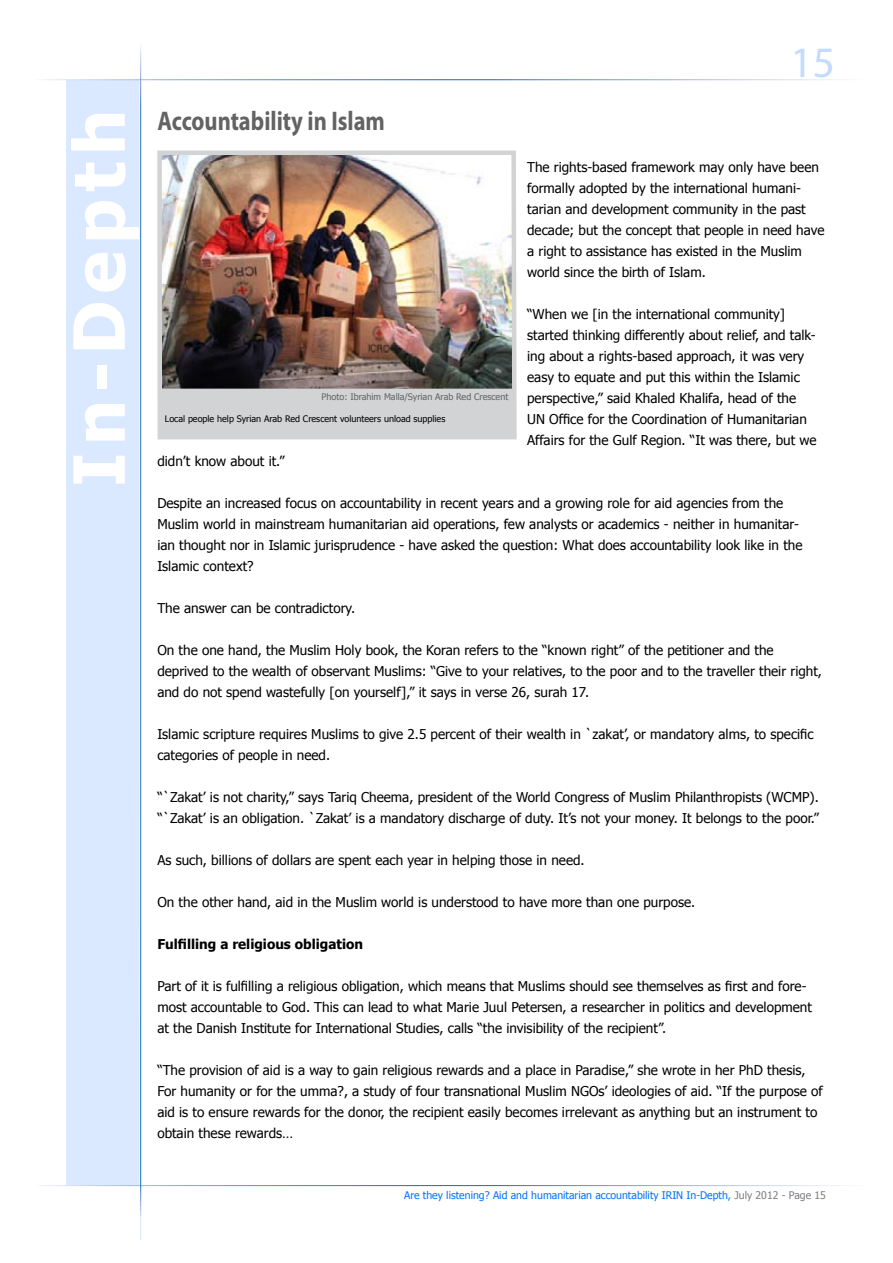
<style>
.page{position:relative;width:893px;height:1263px;background:#fff}
.page>*{position:absolute;margin:0;border:0;box-sizing:border-box;transform-origin:0 0}
.t1{font:700 70.8px "Tahoma";letter-spacing:.1em;color:#fff}
.t2{font:43.5px "Myriad Pro";color:#c3dbff}
.t3{font:700 27px "Myriad Pro";color:#636363;scale:.83 1}
.t4{font:13.5px/21px "Tahoma";color:#000}
.t5{font:700 13.5px "Tahoma";color:#000}
.t6{font:10.5px "Tahoma";color:#0073ff}
.t7{font:9px "Tahoma";color:#000}
.t8{font:9px "Tahoma";color:#636363}
.s1{color:#7c7e81}
</style>
<div class="page">
<div style="left:66px;top:80px;width:74px;height:1106px;background:#dae9ff"></div>
<hr style="left:15px;top:1185px;width:865px;height:1px;background:#fff">
<img style="left:157px;top:150px;width:360px;height:290px">
<h1 class="t1" style="left:49px;top:487px;width:379px;rotate:-90deg">In-Depth</h1>
<h3 class="t3" style="left:157px;top:103px;width:276px">Accountability in Islam</h3>
<p class="t8" style="left:322px;top:391px;width:188px">Photo: Ibrahim Malla/Syrian Arab Red Crescent</p>
<p class="t7" style="left:165px;top:412px;width:282px">Local people help Syrian Arab Red Crescent volunteers unload supplies</p>
<h2 class="t2" style="left:790px;top:35px;width:46px">15</h2>
<p class="t4" style="left:527px;top:156px;width:299px">The rights-based framework may only have been formally adopted by the international humani&shy;tarian and development community in the past decade; but the concept that people in need have a right to assistance has existed in the Muslim world since the birth of Islam.</p>
<p class="t4" style="left:527px;top:303px;width:291px">“When we [in the international community] started thinking differently about relief, and talk&shy;ing about a rights-based approach, it was very easy to equate and put this within the Islamic perspective,” said Khaled Khalifa, head of the UN Office for the Coordination of Humanitarian Affairs for the Gulf Region. “It was there, but we</p>
<p class="t4" style="left:157px;top:450px;width:129px">didn’t know about it.”</p>
<p class="t4" style="left:157px;top:492px;width:647px">Despite an increased focus on accountability in recent years and a growing role for aid agencies from the Muslim world in mainstream humanitarian aid operations, few analysts or academics - neither in humanitar&shy;ian thought nor in Islamic jurisprudence - have asked the question: What does accountability look like in the Islamic context?</p>
<p class="t4" style="left:157px;top:597px;width:199px">The answer can be contradictory.</p>
<p class="t4" style="left:157px;top:639px;width:666px">On the one hand, the Muslim Holy book, the Koran refers to the “known right” of the petitioner and the deprived to the wealth of observant Muslims: “Give to your relatives, to the poor and to the traveller their right, and do not spend wastefully [on yourself],” it says in verse 26, surah 17.</p>
<p class="t4" style="left:157px;top:723px;width:658px">Islamic scripture requires Muslims to give 2.5 percent of their wealth in `zakat’, or mandatory alms, to specific categories of people in need.</p>
<p class="t4" style="left:157px;top:786px;width:663px">“`Zakat’ is not charity,” says Tariq Cheema, president of the World Congress of Muslim Philanthropists (WCMP). “`Zakat’ is an obligation. `Zakat’ is a mandatory discharge of duty. It’s not your money. It belongs to the poor.”</p>
<p class="t4" style="left:157px;top:849px;width:429px">As such, billions of dollars are spent each year in helping those in need.</p>
<p class="t4" style="left:157px;top:891px;width:539px">On the other hand, aid in the Muslim world is understood to have more than one purpose.</p>
<p class="t5" style="left:157px;top:934px;width:207px">Fulfilling a religious obligation</p>
<p class="t4" style="left:157px;top:975px;width:656px">Part of it is fulfilling a religious obligation, which means that Muslims should see themselves as first and fore&shy;most accountable to God. This can lead to what Marie Juul Petersen, a researcher in politics and development at the Danish Institute for International Studies, calls “the invisibility of the recipient”.</p>
<p class="t4" style="left:157px;top:1059px;width:667px">“The provision of aid is a way to gain religious rewards and a place in Paradise,” she wrote in her PhD thesis, For humanity or for the umma?, a study of four transnational Muslim NGOs’ ideologies of aid. “If the purpose of aid is to ensure rewards for the donor, the recipient easily becomes irrelevant as anything but an instrument to obtain these rewards…</p>
<p class="t6" style="left:404px;top:1188px;width:423px">Are they listening? Aid and humanitarian accountability IRIN In-Depth, <span class="s1">July 2012 - Page 15</span></p>
</div>
